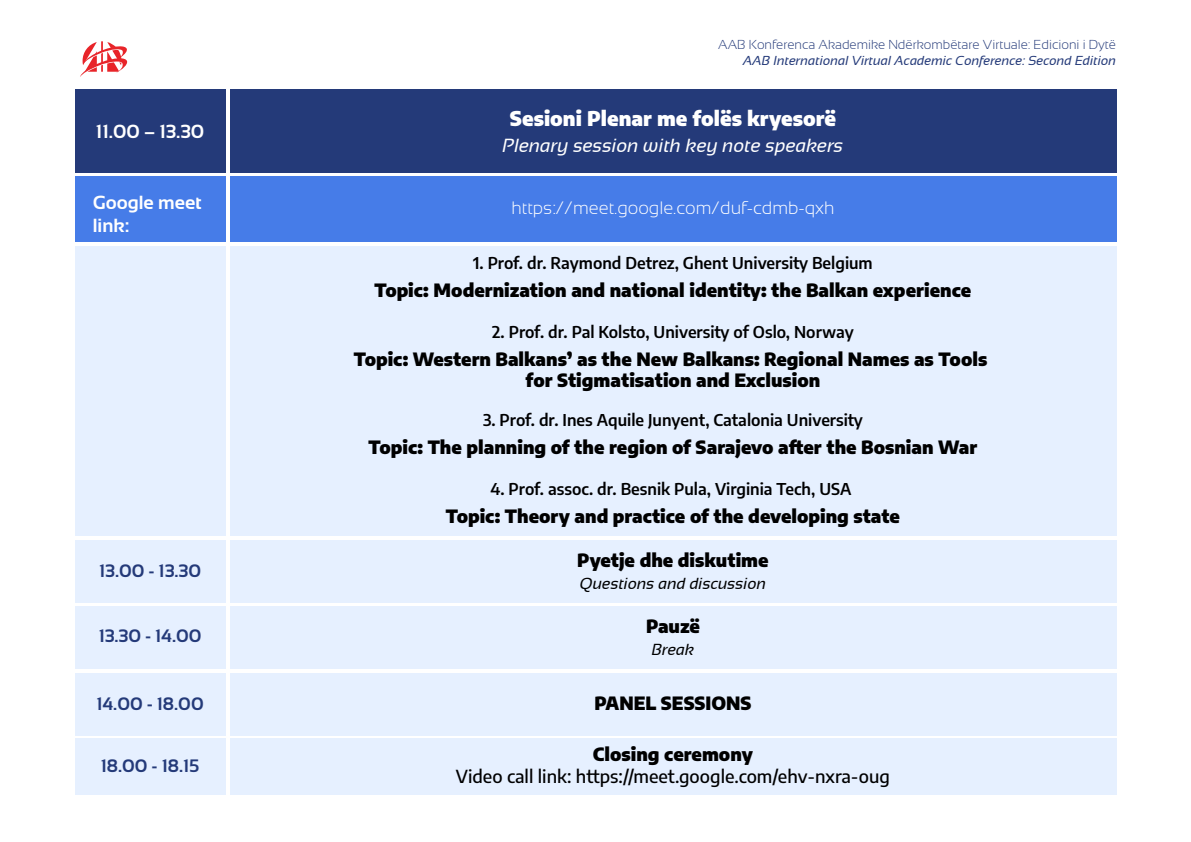
<style>
.page{position:relative;width:1191px;height:842px;background:#fff}
.page>*{position:absolute;margin:0;border:0;box-sizing:border-box;transform-origin:0 0}
.t1{font:900 20px "Encode Sans";color:#fff}
.t2{font:italic 19px "Sansation";color:#fff}
.t3{font:700 19px/22.8px "Sansation";color:#fff}
.t4{font:900 18px/21.6px "Encode Sans";color:#000;text-align:center}
.t5{font:500 18px "Encode Sans";color:#000}
.t6{font:700 18px "Sansation";color:#243a79}
.t7{font:300 18px "Sansation";color:#fff}
.t8{font:600 16px "Encode Sans";color:#000}
.t9{font:italic 16px "Sansation";color:#000}
.t10{font:300 13px "Sansation";color:#243a79}
.t11{font:italic 13px "Sansation";color:#243a79}
</style>
<div class="page">
<div style="left:75px;top:246px;width:150px;height:290px;background:#e6f0ff"></div>
<div style="left:230px;top:246px;width:886px;height:290px;background:#e6f0ff"></div>
<div style="left:75px;top:540px;width:150px;height:62px;background:#e6f0ff"></div>
<div style="left:230px;top:540px;width:886px;height:62px;background:#e6f0ff"></div>
<div style="left:75px;top:606px;width:150px;height:62px;background:#e6f0ff"></div>
<div style="left:230px;top:606px;width:886px;height:62px;background:#e6f0ff"></div>
<div style="left:75px;top:673px;width:150px;height:62px;background:#e6f0ff"></div>
<div style="left:230px;top:673px;width:886px;height:62px;background:#e6f0ff"></div>
<div style="left:75px;top:738px;width:150px;height:57px;background:#e6f0ff"></div>
<div style="left:230px;top:738px;width:886px;height:57px;background:#e6f0ff"></div>
<svg style="left:80px;top:41px;width:48px;height:36px"></svg>
<div style="left:230px;top:89px;width:886px;height:83px;background:#243a79"></div>
<div style="left:75px;top:89px;width:150px;height:83px;background:#243a79"></div>
<div style="left:230px;top:176px;width:886px;height:66px;background:#467ce8"></div>
<div style="left:75px;top:176px;width:150px;height:66px;background:#467ce8"></div>
<p class="t3" style="left:96px;top:120px;width:110px">11.00 – 13.30</p>
<p class="t10" style="left:718px;top:37px;width:399px">AAB Konferenca Akademike Ndërkombëtare Virtuale: Edicioni i Dytë</p>
<p class="t11" style="left:743px;top:53px;width:374px">AAB International Virtual Academic Conference: Second Edition</p>
<p class="t1" style="left:510px;top:103px;width:328px">Sesioni Plenar me folës kryesorë</p>
<p class="t2" style="left:502px;top:135px;width:342px">Plenary session with key note speakers</p>
<p class="t3" style="left:93px;top:191px;width:110px">Google meet link:</p>
<p class="t7" style="left:511px;top:198px;width:324px">https://meet.google.com/duf-cdmb-qxh</p>
<p class="t8" style="left:473px;top:252px;width:401px">1. Prof. dr. Raymond Detrez, Ghent University Belgium</p>
<p class="t4" style="left:374px;top:278px;width:598px">Topic: Modernization and national identity: the Balkan experience</p>
<p class="t8" style="left:492px;top:320px;width:363px">2. Prof. dr. Pal Kolsto, University of Oslo, Norway</p>
<p class="t4" style="left:354px;top:347px;width:635px">Topic: Western Balkans’ as the New Balkans: Regional Names as Tools for Stigmatisation and Exclusion</p>
<p class="t8" style="left:483px;top:409px;width:381px">3. Prof. dr. Ines Aquile Junyent, Catalonia University</p>
<p class="t4" style="left:369px;top:435px;width:610px">Topic: The planning of the region of Sarajevo after the Bosnian War</p>
<p class="t6" style="left:99px;top:561px;width:103px">13.00 - 13.30</p>
<p class="t6" style="left:99px;top:626px;width:104px">13.30 - 14.00</p>
<p class="t8" style="left:490px;top:477px;width:362px">4. Prof. assoc. dr. Besnik Pula, Virginia Tech, USA</p>
<p class="t4" style="left:446px;top:504px;width:456px">Topic: Theory and practice of the developing state</p>
<p class="t4" style="left:577px;top:547px;width:193px">Pyetje dhe diskutime</p>
<p class="t9" style="left:580px;top:575px;width:188px">Questions and discussion</p>
<p class="t4" style="left:646px;top:613px;width:55px">Pauzë</p>
<p class="t9" style="left:652px;top:641px;width:44px">Break</p>
<p class="t6" style="left:96px;top:694px;width:109px">14.00 - 18.00</p>
<p class="t4" style="left:594px;top:691px;width:159px">PANEL SESSIONS</p>
<p class="t6" style="left:101px;top:756px;width:100px">18.00 - 18.15</p>
<p class="t4" style="left:593px;top:742px;width:162px">Closing ceremony</p>
<p class="t5" style="left:456px;top:763px;width:435px">Video call link: https://meet.google.com/ehv-nxra-oug</p>
</div>
